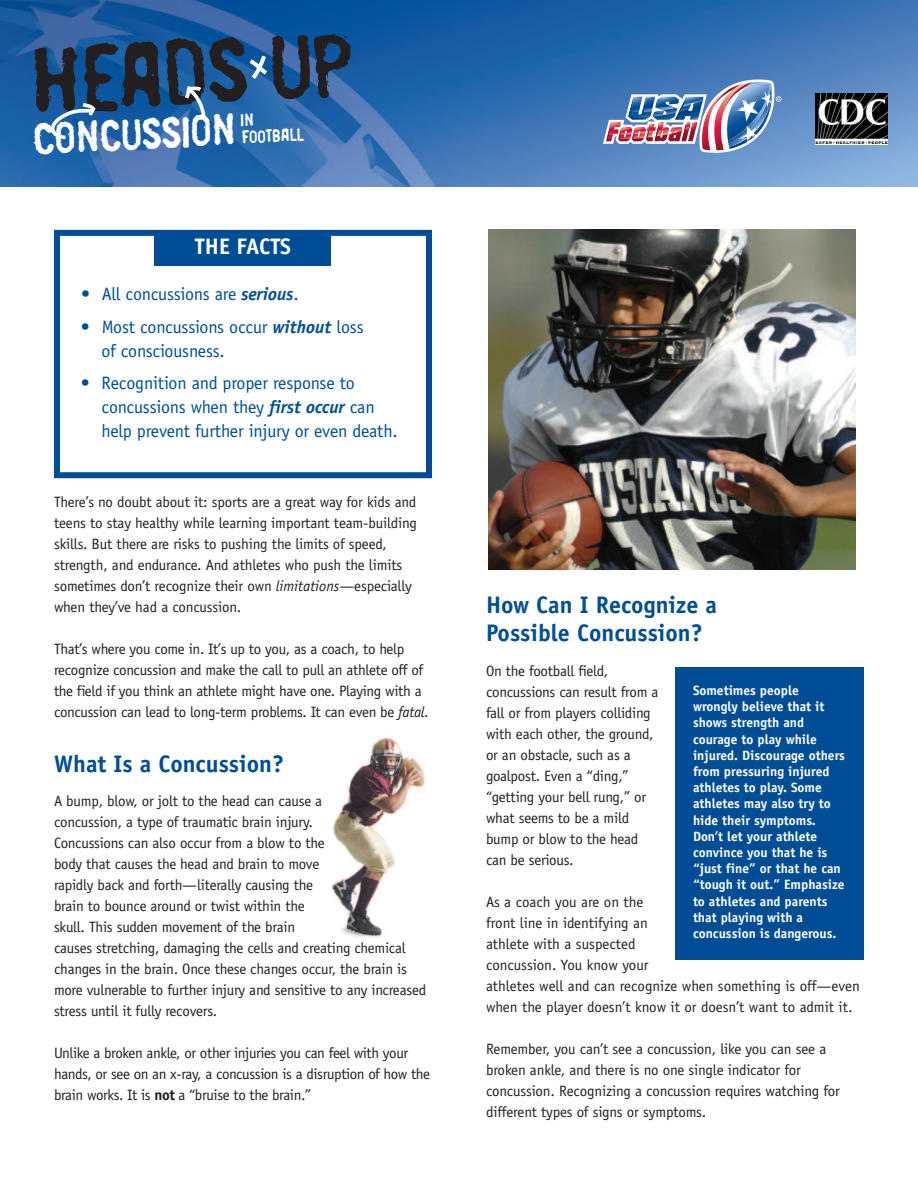
<style>
.page{position:relative;width:918px;height:1188px;background:#fff}
.page>*{position:absolute;margin:0;border:0;box-sizing:border-box;transform-origin:0 0}
.t1{font:88.2px "Linotype Russisch Brot Eat Text";color:#231f20}
.t2{font:42.75px "Linotype Russisch Brot Eat Text";color:#fff}
.t3{font:700 24px/28.8px "Officina Sans";color:#014d95}
.t4{font:700 22.5px "Officina Sans";color:#fff}
.t5{font:18px/24px "Officina Sans";letter-spacing:-.01em;color:#014d95}
.t6{font:17.1px/17.4px "Linotype Russisch Brot Eat Text";color:#fff}
.t7{font:15px/21px "Officina Sans";letter-spacing:-.015em;color:#231f20}
.t8{font:700 13.5px/16.2px "Officina Sans";color:#fff}
.s1{font-weight:700;font-style:italic}
.s2{font-style:italic}
.s3{font-weight:700}
</style>
<div class="page">
<div style="left:154px;top:231px;width:177px;height:35px;background:#014d95"></div>
<div style="left:54px;top:230px;width:378px;height:248px;border:6px solid #014d95"></div>
<svg style="left:0;top:0;width:918px;height:187px;background:#457dba"></svg>
<img style="left:0;top:0;width:495px;height:186px">
<div style="left:675px;top:667px;width:189px;height:293px;background:#014d95"></div>
<svg style="left:245px;top:51px;width:27px;height:32px"></svg>
<svg style="left:182px;top:84px;width:26px;height:37px"></svg>
<svg style="left:49px;top:100px;width:49px;height:41px;background:#3974b1"></svg>
<svg style="left:603px;top:79px;width:178px;height:74px"></svg>
<img style="left:815px;top:94px;width:73px;height:50px">
<img style="left:331px;top:737px;width:95px;height:151px">
<img style="left:489px;top:229px;width:367px;height:341px">
<h1 class="t1" style="left:29px;top:20px;width:323px;rotate:-3deg">HEADS UP</h1>
<h2 class="t2" style="left:31px;top:110px;width:204px;rotate:-3deg">CONCUSSION</h2>
<p class="t6" style="left:240px;top:111px;width:64px;rotate:-3deg">IN<br>FOOTBALL</p>
<h3 class="t4" style="left:195px;top:233px;width:98px">THE FACTS</h3>
<p class="t5" style="left:81px;top:282px;width:219px">• All concussions are <span class="s1">serious</span>.</p>
<p class="t5" style="left:102px;top:315px;width:264px;text-indent:-21px">• Most concussions occur <span class="s1">without</span> loss of consciousness.</p>
<p class="t5" style="left:102px;top:371px;width:298px;text-indent:-21px">• Recognition and proper response to concussions when they <span class="s1">first occur</span> can help prevent further injury or even death.</p>
<p class="t7" style="left:54px;top:492px;width:365px">There’s no doubt about it: sports are a great way for kids and teens to stay healthy while learning important team-building skills. But there are risks to pushing the limits of speed, strength, and endurance. And athletes who push the limits sometimes don’t recognize their own <span class="s2">limitations</span>—especially when they’ve had a concussion.</p>
<p class="t7" style="left:54px;top:639px;width:376px">That’s where you come in. It’s up to you, as a coach, to help recognize concussion and make the call to pull an athlete off of the field if you think an athlete might have one. Playing with a concussion can lead to long-term problems. It can even be <span class="s2">fatal</span>.</p>
<h3 class="t3" style="left:54px;top:749px;width:231px">What Is a Concussion?</h3>
<p class="t7" style="left:54px;top:791px;width:374px">A bump, blow, or jolt to the head can cause a<br>concussion, a type of traumatic brain injury.<br>Concussions can also occur from a blow to the<br>body that causes the head and brain to move<br>rapidly back and forth—literally causing the<br>brain to bounce around or twist within the<br>skull. This sudden movement of the brain<br>causes stretching, damaging the cells and creating chemical changes in the brain. Once these changes occur, the brain is more vulnerable to further injury and sensitive to any increased stress until it fully recovers.</p>
<p class="t7" style="left:54px;top:1043px;width:377px">Unlike a broken ankle, or other injuries you can feel with your hands, or see on an x-ray, a concussion is a disruption of how the brain works. It is <span class="s3">not</span> a “bruise to the brain.”</p>
<h3 class="t3" style="left:486px;top:590px;width:232px">How Can I Recognize a<br>Possible Concussion?</h3>
<p class="t7" style="left:486px;top:660px;width:174px">On the football field, concussions can result from a fall or from players colliding with each other, the ground, or an obstacle, such as a goalpost. Even a “ding,” “getting your bell rung,” or what seems to be a mild bump or blow to the head can be serious.</p>
<p class="t8" style="left:693px;top:682px;width:153px">Sometimes people wrongly believe that it shows strength and courage to play while injured. Discourage others from pressuring injured athletes to play. Some athletes may also try to hide their symptoms.<br>Don’t let your athlete convince you that he is “just fine” or that he can “tough it out.” Emphasize to athletes and parents that playing with a concussion is dangerous.</p>
<p class="t7" style="left:486px;top:891px;width:375px">As a coach you are on the<br>front line in identifying an<br>athlete with a suspected<br>concussion. You know your<br>athletes well and can recognize when something is off—even when the player doesn’t know it or doesn’t want to admit it.</p>
<p class="t7" style="left:486px;top:1038px;width:355px">Remember, you can’t see a concussion, like you can see a broken ankle, and there is no one single indicator for concussion. Recognizing a concussion requires watching for different types of signs or symptoms.</p>
</div>
